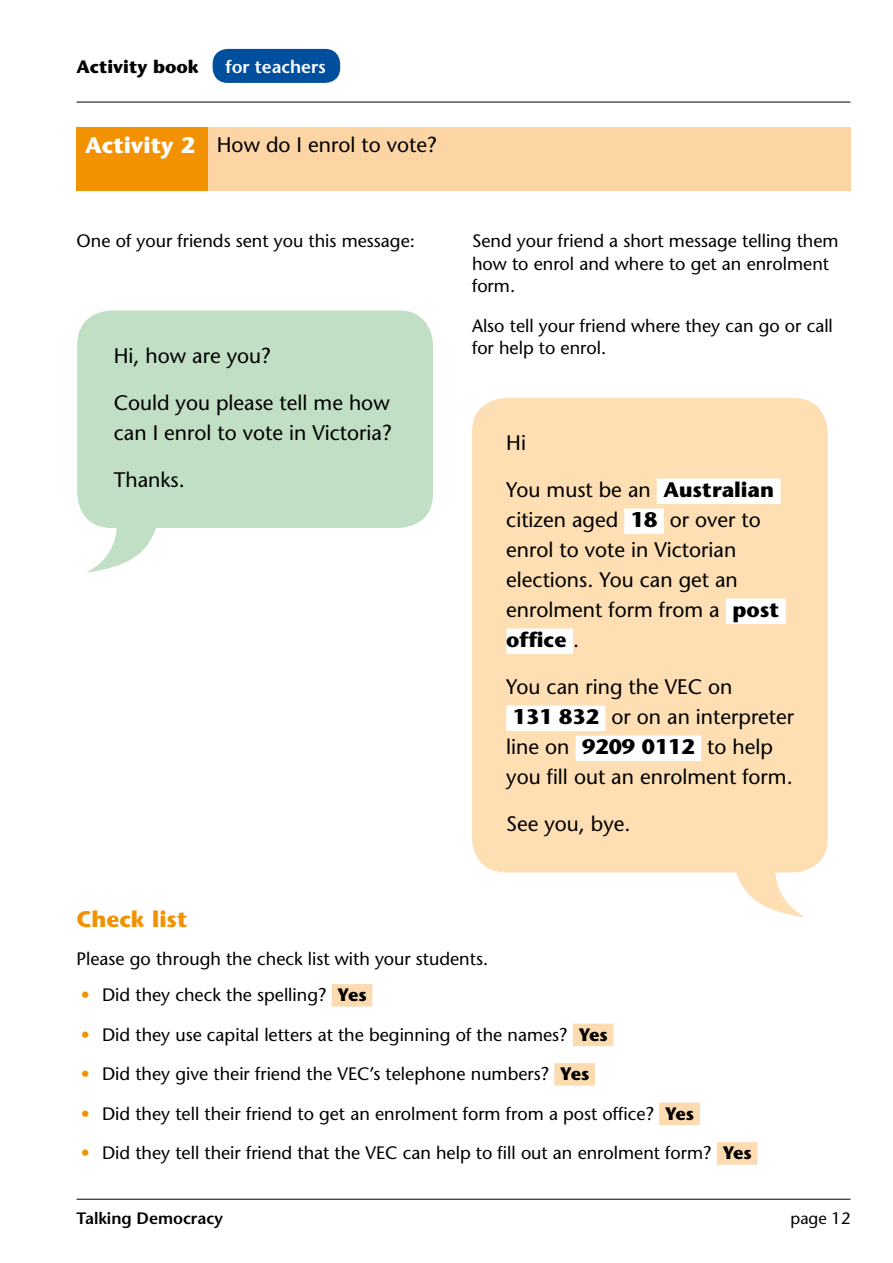
<style>
.page{position:relative;width:893px;height:1263px;background:#fff}
.page>*{position:absolute;margin:0;border:0;box-sizing:border-box;transform-origin:0 0}
.t1{font:700 22.5px "Stone Sans Std";color:#fff}
.t2{font:700 22.5px "Stone Sans Std";color:#f39200}
.t3{font:500 21px/30px "Stone Sans Std";color:#000}
.t4{font:500 18px/22.5px "Stone Sans Std";color:#000}
.t5{font:700 18px "Stone Sans Std";color:#000}
.t6{font:600 18px "Stone Sans Std";color:#fff}
.t7{font:600 16.5px "Stone Sans Std";color:#000}
.t8{font:500 16.5px "Stone Sans Std";color:#000}
.s1{font-weight:700}
.s2{color:#f39200}
</style>
<div class="page">
<div style="left:213px;top:49px;width:127px;height:34px;background:#004f9f;border-radius:15px"></div>
<hr style="left:77px;top:1199px;width:773px;height:1px;background:#000">
<hr style="left:77px;top:102px;width:773px;height:1px;background:#000">
<div style="left:717px;top:1142px;width:40px;height:23px;background:#fddbb1"></div>
<div style="left:659px;top:1102px;width:41px;height:23px;background:#fddbb1"></div>
<div style="left:554px;top:1063px;width:41px;height:22px;background:#fddbb1"></div>
<div style="left:573px;top:1023px;width:40px;height:23px;background:#fddbb1"></div>
<div style="left:332px;top:984px;width:40px;height:22px;background:#fddbb1"></div>
<div style="left:208px;top:128px;width:642px;height:63px;background:#fdd5a5"></div>
<div style="left:77px;top:128px;width:131px;height:63px;background:#f39200"></div>
<div style="left:77px;top:310px;width:356px;height:218px;background:#c1dfc4;border-radius:34px"></div>
<svg style="left:87px;top:526px;width:69px;height:47px"></svg>
<div style="left:472px;top:398px;width:356px;height:474px;background:#fedfb3;border-radius:34px"></div>
<svg style="left:736px;top:871px;width:69px;height:46px"></svg>
<div style="left:657px;top:478px;width:124px;height:26px;background:#fff"></div>
<div style="left:624px;top:508px;width:40px;height:26px;background:#fff"></div>
<div style="left:726px;top:598px;width:60px;height:26px;background:#fff"></div>
<div style="left:506px;top:628px;width:67px;height:26px;background:#fff"></div>
<div style="left:506px;top:705px;width:99px;height:26px;background:#fff"></div>
<div style="left:576px;top:735px;width:125px;height:26px;background:#fff"></div>
<p class="t5" style="left:77px;top:56px;width:124px">Activity book</p>
<p class="t6" style="left:225px;top:56px;width:102px">for teachers</p>
<h1 class="t1" style="left:85px;top:131px;width:111px">Activity 2</h1>
<p class="t3" style="left:217px;top:129px;width:221px">How do I enrol to vote?</p>
<p class="t4" style="left:77px;top:230px;width:340px">One of your friends sent you this message:</p>
<p class="t3" style="left:114px;top:340px;width:159px">Hi, how are you?</p>
<p class="t3" style="left:114px;top:387px;width:280px">Could you please tell me how can I enrol to vote in Victoria?</p>
<p class="t3" style="left:114px;top:464px;width:72px">Thanks.</p>
<h2 class="t2" style="left:77px;top:905px;width:112px">Check list</h2>
<p class="t4" style="left:472px;top:230px;width:368px">Send your friend a short message telling them how to enrol and where to get an enrolment form.</p>
<p class="t4" style="left:472px;top:314px;width:362px">Also tell your friend where they can go or call for help to enrol.</p>
<p class="t3" style="left:506px;top:428px;width:21px">Hi</p>
<p class="t3" style="left:506px;top:475px;width:274px">You must be an <span class="s1">Australian </span>citizen aged <span class="s1">18</span> or over to enrol to vote in Victorian elections. You can get an enrolment form from a <span class="s1">post offce</span> .</p>
<p class="t3" style="left:506px;top:672px;width:228px">You can ring the VEC on</p>
<p class="t3" style="left:513px;top:702px;width:283px"><span class="s1">131 832</span> or on an interpreter</p>
<p class="t3" style="left:506px;top:732px;width:268px">line on <span class="s1">9209 0112</span> to help</p>
<p class="t3" style="left:506px;top:762px;width:288px">you fll out an enrolment form.</p>
<p class="t3" style="left:506px;top:809px;width:126px">See you, bye.</p>
<p class="t4" style="left:77px;top:947px;width:413px">Please go through the check list with your students.</p>
<p class="t4" style="left:81px;top:984px;width:287px"><span class="s2">•</span> Did they check the spelling? <span class="s1">Yes</span></p>
<p class="t4" style="left:81px;top:1023px;width:529px"><span class="s2">•</span> Did they use capital letters at the beginning of the names? <span class="s1">Yes</span></p>
<p class="t4" style="left:81px;top:1063px;width:510px"><span class="s2">•</span> Did they give their friend the VEC’s telephone numbers? <span class="s1">Yes</span></p>
<p class="t4" style="left:81px;top:1102px;width:615px"><span class="s2">•</span> Did they tell their friend to get an enrolment form from a post offce? <span class="s1">Yes</span></p>
<p class="t4" style="left:81px;top:1142px;width:673px"><span class="s2">•</span> Did they tell their friend that the VEC can help to fll out an enrolment form? <span class="s1">Yes</span></p>
<p class="t7" style="left:77px;top:1208px;width:148px">Talking Democracy</p>
<p class="t8" style="left:790px;top:1208px;width:61px">page 12</p>
</div>
